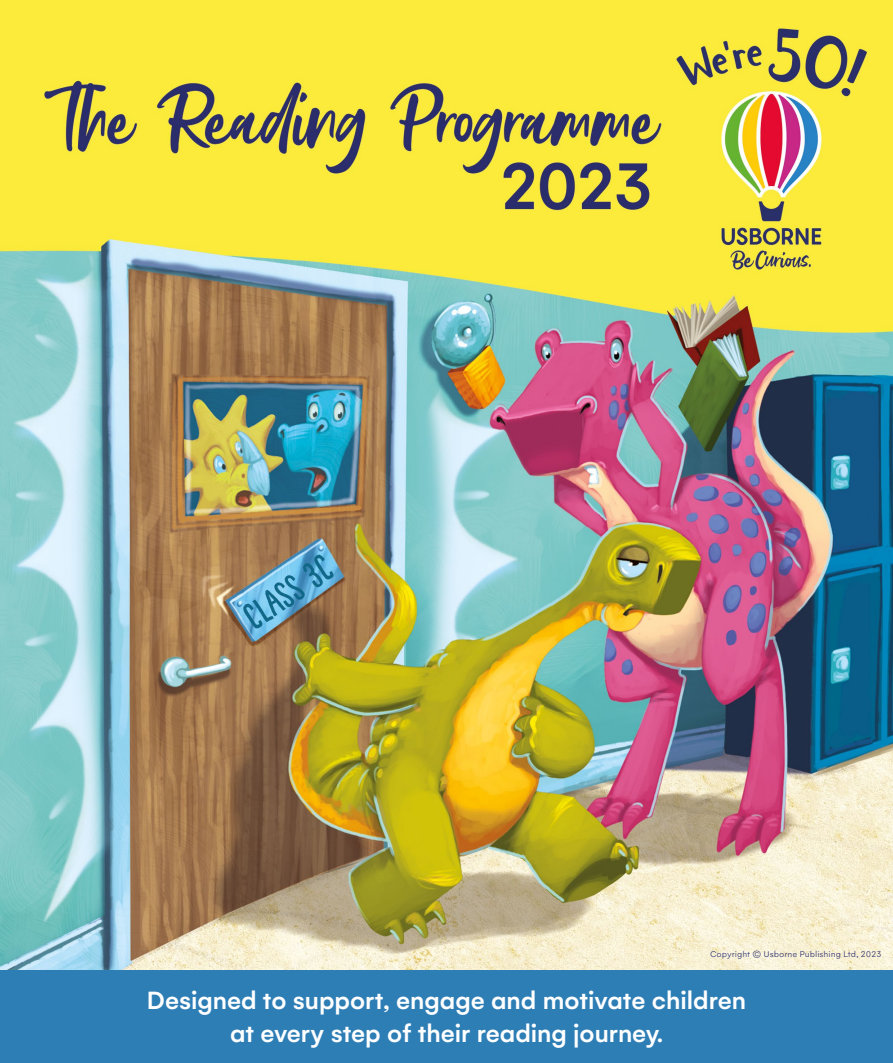
<style>
.page{position:relative;width:893px;height:1063px;background:#fff}
.page>*{position:absolute;margin:0;border:0;box-sizing:border-box;transform-origin:0 0}
.t1{font:500 27px/32.4px "Gelion";color:#fff;text-align:center}
.t2{font:500 18px "Gelion";color:#fff}
.t3{font:300 9px "Gelion";color:#2b2e6d}
</style>
<div class="page">
<img style="left:0;top:0;width:893px;height:971px">
<div style="left:0;top:971px;width:893px;height:92px;background:#2e7eb6"></div>
<p class="t3" style="left:710px;top:949px;width:173px">Copyright © Usborne Publishing Ltd, 2023</p>
<p class="t1" style="left:147px;top:984px;width:601px">Designed to support, engage and motivate children at every step of their reading journey.</p>
<p class="t2" style="left:320px;top:1022px;width:260px">usborne.com/readingprogramme</p>
</div>
